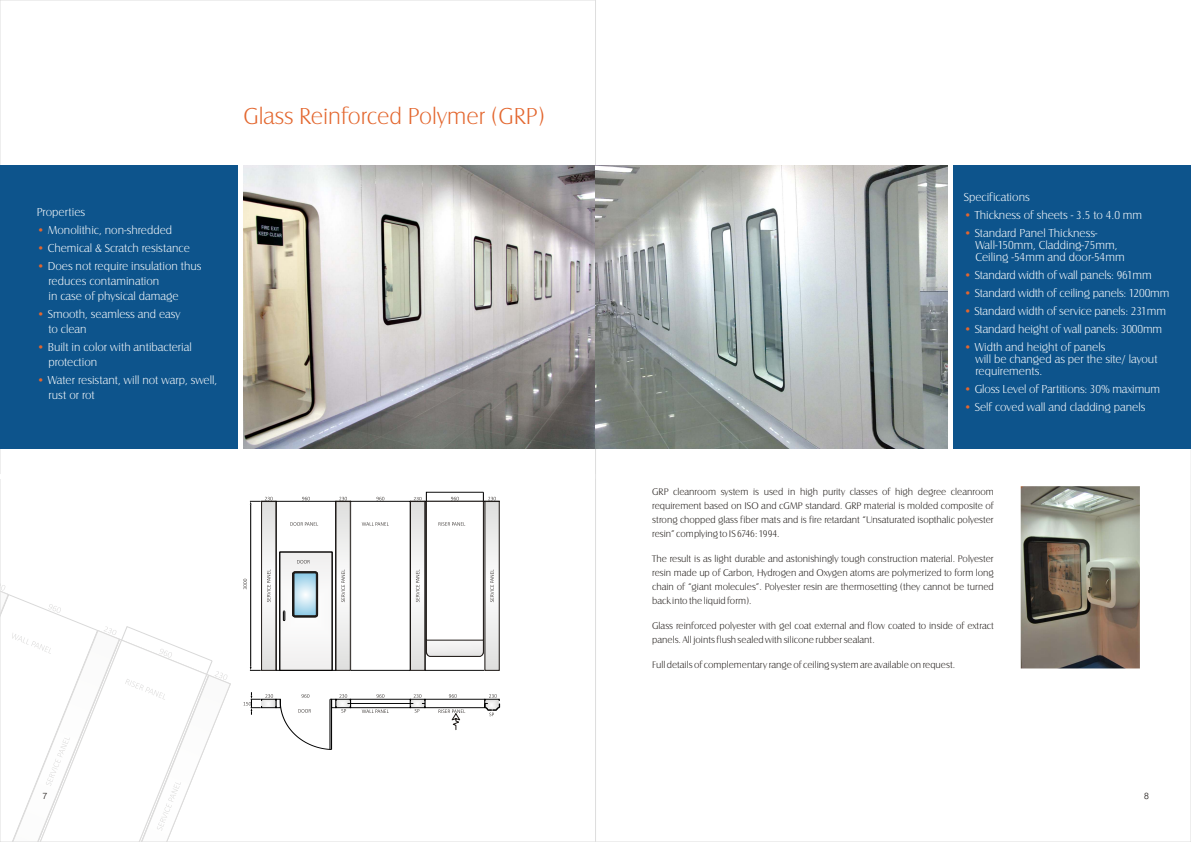
<style>
.page{position:relative;width:1191px;height:842px;background:#fff}
.page>*{position:absolute;margin:0;border:0;box-sizing:border-box;transform-origin:0 0}
.t1{font:24px "Castle T Ligh";color:#e3662e}
.t2{font:12px/15px "Castle T Ligh";color:#fff}
.t3{font:10px/14px "Castle T Ligh";color:#1f1a17;text-align:justify}
.t4{font:300 9px "Swiss 721 BT";color:#1f1a17}
.s1{color:#e3662e}
</style>
<div class="page">
<svg style="left:2px;top:501px;width:269px;height:339px"></svg>
<div style="left:0;top:165px;width:237px;height:283px;background:#0d548c"></div>
<img style="left:243px;top:165px;width:352px;height:283px">
<svg style="left:265px;top:496px;width:234px;height:56px"></svg>
<div style="left:280px;top:552px;width:52px;height:118px;background:#f6f5f5"></div>
<div style="left:276px;top:501px;width:60px;height:169px;border:1px solid #000"></div>
<hr style="left:332px;top:552px;width:1px;height:118px;background:#000">
<hr style="left:280px;top:552px;width:52px;height:1px;background:#000">
<hr style="left:279px;top:552px;width:1px;height:118px;background:#000">
<svg style="left:292px;top:616px;width:26px;height:2px"></svg>
<svg style="left:283px;top:611px;width:3px;height:10px"></svg>
<hr style="left:250px;top:505px;width:1px;height:162px;background:#000">
<svg style="left:250px;top:667px;width:11px;height:4px"></svg>
<svg style="left:250px;top:497px;width:22px;height:8px"></svg>
<svg style="left:302px;top:497px;width:8px;height:3px"></svg>
<svg style="left:376px;top:497px;width:8px;height:3px"></svg>
<svg style="left:339px;top:497px;width:8px;height:3px"></svg>
<svg style="left:243px;top:579px;width:4px;height:10px"></svg>
<svg style="left:362px;top:522px;width:27px;height:4px"></svg>
<div style="left:292px;top:572px;width:26px;height:45px;background:#1f1a17;border:1px solid #1f1a17;border-radius:2px"></div>
<svg style="left:294px;top:573px;width:22px;height:43px"></svg>
<div style="left:294px;top:573px;width:22px;height:43px;border:1px solid #1f1a17"></div>
<svg style="left:263px;top:503px;width:11px;height:165px"></svg>
<div style="left:261px;top:501px;width:15px;height:169px;border:1px solid #1f1a17"></div>
<svg style="left:338px;top:503px;width:10px;height:165px"></svg>
<svg style="left:412px;top:503px;width:11px;height:165px"></svg>
<div style="left:410px;top:501px;width:15px;height:169px;border:1px solid #1f1a17"></div>
<svg style="left:487px;top:503px;width:10px;height:165px"></svg>
<svg style="left:290px;top:522px;width:28px;height:4px"></svg>
<svg style="left:297px;top:560px;width:13px;height:3px"></svg>
<svg style="left:267px;top:569px;width:3px;height:33px"></svg>
<svg style="left:341px;top:569px;width:4px;height:33px"></svg>
<svg style="left:414px;top:492px;width:82px;height:165px"></svg>
<svg style="left:243px;top:692px;width:257px;height:58px"></svg>
<div style="left:954px;top:165px;width:237px;height:283px;background:#0d548c"></div>
<img style="left:595px;top:165px;width:352px;height:283px">
<img style="left:1020px;top:486px;width:119px;height:182px">
<h1 class="t1" style="left:243px;top:104px;width:303px">Glass Reinforced Polymer (GRP)</h1>
<p class="t2" style="left:37px;top:205px;width:50px">Properties</p>
<p class="t2" style="left:37px;top:223px;width:137px"><span class="s1">•</span> Monolithic, non-shredded</p>
<p class="t2" style="left:37px;top:241px;width:154px"><span class="s1">•</span> Chemical &amp; Scratch resistance</p>
<p class="t2" style="left:49px;top:259px;width:155px;text-indent:-12px"><span class="s1">•</span> Does not require insulation thus reduces contamination<br>in case of physical damage</p>
<p class="t2" style="left:49px;top:307px;width:133px;text-indent:-12px"><span class="s1">•</span> Smooth, seamless and easy to clean</p>
<p class="t2" style="left:49px;top:340px;width:145px;text-indent:-12px"><span class="s1">•</span> Built in color with antibacterial protection</p>
<p class="t2" style="left:49px;top:373px;width:170px;text-indent:-12px"><span class="s1">•</span> Water resistant, will not warp, swell, rust or rot</p>
<p class="t4" style="left:43px;top:793px;width:6px">7</p>
<p class="t2" style="left:963px;top:190px;width:67px">Specifications</p>
<p class="t2" style="left:963px;top:208px;width:180px"><span class="s1">•</span> Thickness of sheets - 3.5 to 4.0 mm</p>
<p class="t2" style="left:975px;top:227px;width:151px;line-height:12px;text-indent:-12px"><span class="s1">•</span> Standard Panel Thickness-<br>Wall-150mm, Cladding-75mm,<br>Ceiling -54mm and door-54mm</p>
<p class="t2" style="left:963px;top:268px;width:189px"><span class="s1">•</span> Standard width of wall panels: 961mm</p>
<p class="t2" style="left:963px;top:286px;width:207px"><span class="s1">•</span> Standard width of ceiling panels: 1200mm</p>
<p class="t2" style="left:963px;top:304px;width:204px"><span class="s1">•</span> Standard width of service panels: 231mm</p>
<p class="t2" style="left:963px;top:322px;width:200px"><span class="s1">•</span> Standard height of wall panels: 3000mm</p>
<p class="t2" style="left:975px;top:341px;width:184px;line-height:12px;text-indent:-12px"><span class="s1">•</span> Width and height of panels<br>will be changed as per the site/ layout requirements.</p>
<p class="t2" style="left:963px;top:382px;width:198px"><span class="s1">•</span> Gloss Level of Partitions: 30% maximum</p>
<p class="t2" style="left:963px;top:400px;width:183px"><span class="s1">•</span> Self coved wall and cladding panels</p>
<p class="t3" style="left:652px;top:485px;width:343px">GRP cleanroom system is used in high purity classes of high degree cleanroom requirement based on ISO and cGMP standard. GRP material is molded composite of strong chopped glass fiber mats and is fire retardant “Unsaturated isopthalic polyester resin” complying to IS 6746: 1994.</p>
<p class="t3" style="left:652px;top:552px;width:343px">The result is as light durable and astonishingly tough construction material. Polyester resin made up of Carbon, Hydrogen and Oxygen atoms are polymerized to form long chain of “giant molecules”. Polyester resin are thermosetting (they cannot be turned back into the liquid form).</p>
<p class="t3" style="left:652px;top:619px;width:343px">Glass reinforced polyester with gel coat external and flow coated to inside of extract panels. All joints flush sealed with silicone rubber sealant.</p>
<p class="t3" style="left:652px;top:658px;width:304px">Full details of complementary range of ceiling system are available on request.</p>
<p class="t4" style="left:1144px;top:792px;width:6px">8</p>
</div>
